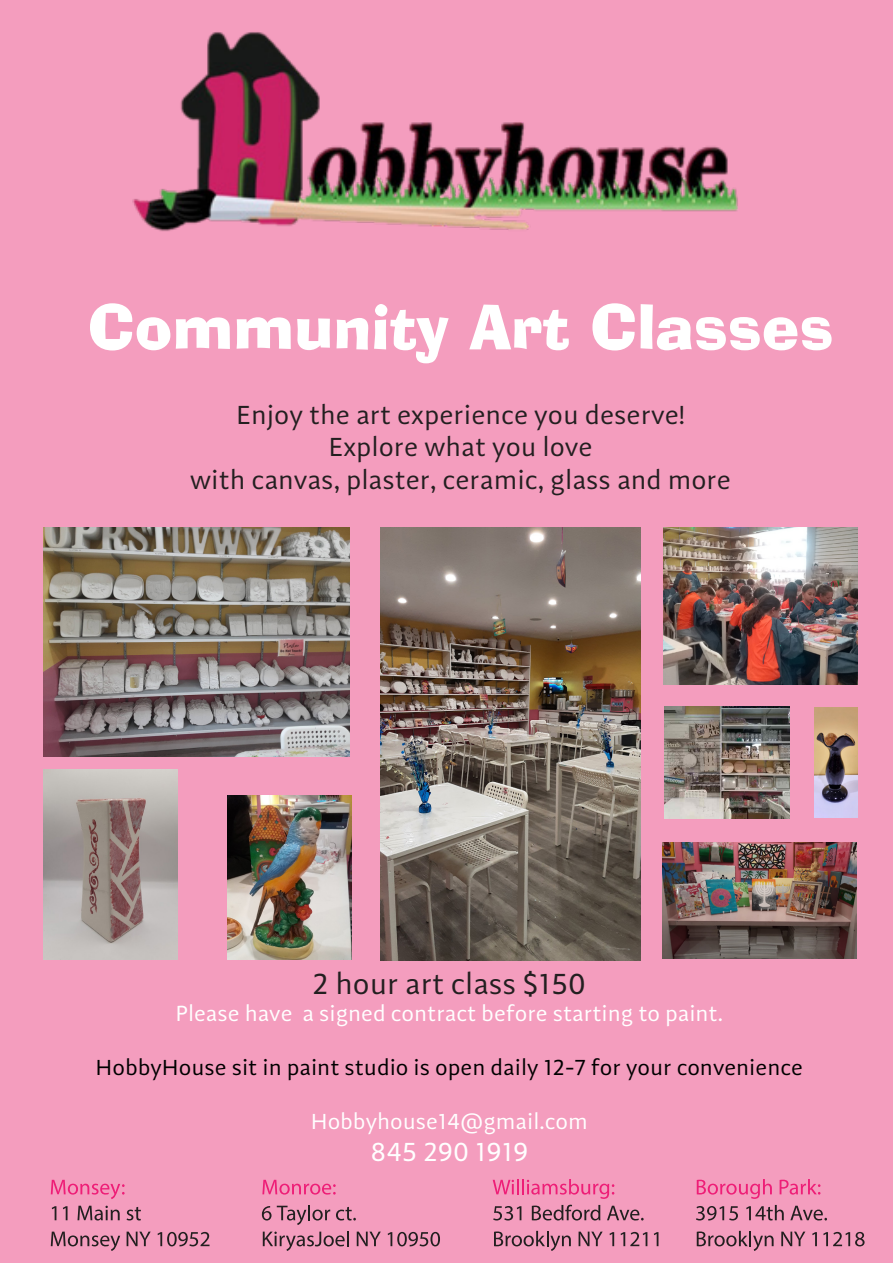
<style>
.page{position:relative;width:893px;height:1263px;background:#f49dbe}
.page>*{position:absolute;margin:0;border:0;box-sizing:border-box;transform-origin:0 0}
.t1{font:60px "Alor Normal";color:#fff}
.t2{font:30px "Adagio Sans";color:#231f20}
.t3{font:27px "Adagio Sans";color:#231f20}
.t4{font:27px "Adagio Sans";color:#fff}
.t5{font:22.5px "Adagio Sans";color:#fff}
.t6{font:22.5px "Adagio Sans";color:#000}
</style>
<div class="page">
<img style="left:132px;top:32px;width:606px;height:200px">
<img style="left:44px;top:527px;width:306px;height:230px">
<img style="left:381px;top:527px;width:260px;height:434px">
<img style="left:665px;top:706px;width:125px;height:113px">
<img style="left:228px;top:795px;width:123px;height:165px">
<img style="left:663px;top:527px;width:194px;height:158px">
<svg style="left:51px;top:1180px;width:74px;height:19px"></svg>
<svg style="left:52px;top:1206px;width:4px;height:14px"></svg>
<svg style="left:63px;top:1206px;width:5px;height:14px"></svg>
<svg style="left:77px;top:1206px;width:43px;height:14px"></svg>
<svg style="left:127px;top:1207px;width:14px;height:13px"></svg>
<svg style="left:51px;top:1231px;width:69px;height:20px"></svg>
<svg style="left:127px;top:1231px;width:24px;height:15px"></svg>
<svg style="left:158px;top:1232px;width:52px;height:14px"></svg>
<svg style="left:262px;top:1180px;width:74px;height:14px"></svg>
<svg style="left:262px;top:1205px;width:68px;height:20px"></svg>
<svg style="left:336px;top:1207px;width:20px;height:13px"></svg>
<svg style="left:263px;top:1231px;width:86px;height:20px"></svg>
<svg style="left:357px;top:1231px;width:24px;height:15px"></svg>
<svg style="left:388px;top:1232px;width:52px;height:14px"></svg>
<svg style="left:493px;top:1179px;width:121px;height:20px"></svg>
<svg style="left:493px;top:1206px;width:28px;height:14px"></svg>
<svg style="left:532px;top:1205px;width:68px;height:15px"></svg>
<svg style="left:607px;top:1206px;width:37px;height:14px"></svg>
<svg style="left:494px;top:1231px;width:77px;height:20px"></svg>
<svg style="left:579px;top:1231px;width:24px;height:15px"></svg>
<svg style="left:609px;top:1232px;width:5px;height:14px"></svg>
<svg style="left:621px;top:1232px;width:26px;height:14px"></svg>
<svg style="left:654px;top:1232px;width:4px;height:14px"></svg>
<svg style="left:697px;top:1179px;width:75px;height:20px"></svg>
<svg style="left:780px;top:1179px;width:40px;height:15px"></svg>
<svg style="left:696px;top:1206px;width:42px;height:14px"></svg>
<svg style="left:746px;top:1205px;width:38px;height:15px"></svg>
<svg style="left:790px;top:1206px;width:37px;height:14px"></svg>
<svg style="left:697px;top:1231px;width:77px;height:20px"></svg>
<svg style="left:781px;top:1231px;width:24px;height:15px"></svg>
<svg style="left:812px;top:1232px;width:5px;height:14px"></svg>
<svg style="left:823px;top:1232px;width:42px;height:14px"></svg>
<img style="left:44px;top:769px;width:134px;height:191px">
<img style="left:663px;top:842px;width:194px;height:117px">
<img style="left:814px;top:707px;width:44px;height:111px">
<p class="t1" style="left:88px;top:274px;width:747px">Community Art Classes</p>
<p class="t3" style="left:236px;top:398px;width:450px">Enjoy the art experience you deserve!</p>
<p class="t3" style="left:328px;top:430px;width:266px">Explore what you love</p>
<p class="t3" style="left:190px;top:463px;width:542px">with canvas, plaster, ceramic, glass and more</p>
<p class="t2" style="left:313px;top:965px;width:275px">2 hour art class $150</p>
<p class="t5" style="left:303px;top:999px;width:422px">a signed contract before starting to paint.</p>
<p class="t5" style="left:175px;top:999px;width:118px">Please have</p>
<p class="t6" style="left:96px;top:1053px;width:709px">HobbyHouse sit in paint studio is open daily 12-7 for your convenience</p>
<p class="t5" style="left:311px;top:1107px;width:278px">Hobbyhouse14@gmail.com</p>
<p class="t4" style="left:370px;top:1135px;width:160px">845 290 1919</p>
</div>
